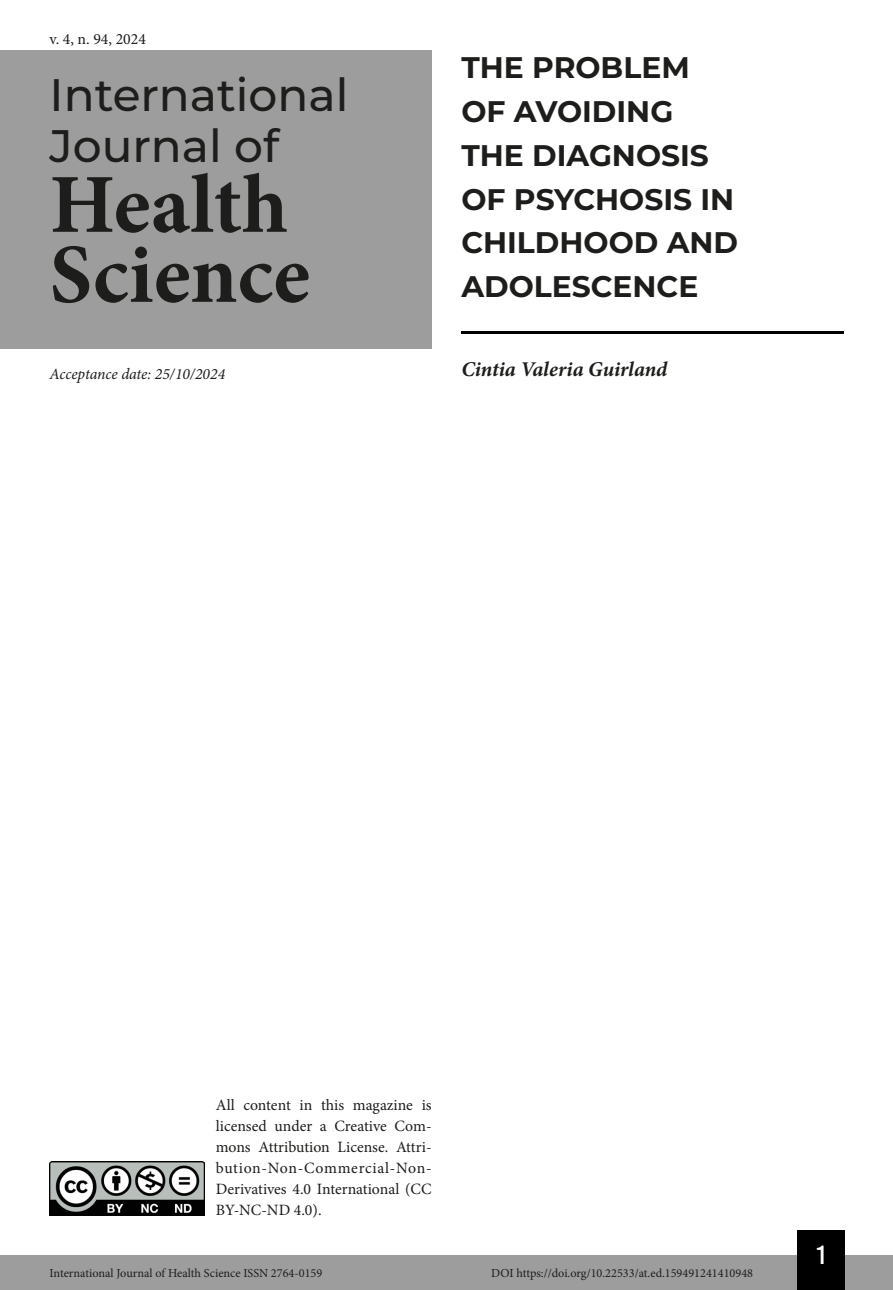
<style>
.page{position:relative;width:893px;height:1290px;background:#fff}
.page>*{position:absolute;margin:0;border:0;box-sizing:border-box;transform-origin:0 0}
.t1{font:700 84px/70px "Minion Pro";color:#1d1d1b}
.t2{font:500 45.5px/50.8px "Montserrat";color:#1d1d1b}
.Título_Artigo{font:700 29.75px/43.8px "Montserrat";color:#1d1d1b}
.t3{font:26.25px "Bebas Kai";color:#fff}
.Autor{font:italic 700 21px "Minion Pro";letter-spacing:-.005em;color:#1d1d1b}
.t4{font:15.75px/21px "Minion Pro";color:#1d1d1b;text-align:justify}
.v__n___Ano{font:italic 15.75px "Minion Pro";letter-spacing:-.005em;color:#1d1d1b}
.t5{font:12.25px "Minion Pro";color:#1d1d1b}
</style>
<div class="page">
<div style="left:0;top:1255px;width:893px;height:35px;background:#9d9d9d"></div>
<div style="left:797px;top:1230px;width:48px;height:60px;background:#000"></div>
<img style="left:50px;top:1161px;width:154px;height:54px">
<div style="left:0;top:50px;width:432px;height:298px;background:#9d9d9d"></div>
<hr style="left:461px;top:331px;width:382px;height:3px;background:#000">
<p class="t4" style="left:50px;top:28px;width:98px">v. 4, n. 94, 2024</p>
<h2 class="t2" style="left:50px;top:68px;width:300px">International<br>Journal of</h2>
<h1 class="t1" style="left:50px;top:169px;width:262px">Health<br>Science</h1>
<p class="v__n___Ano" style="left:50px;top:363px;width:177px">Acceptance date: 25/10/2024</p>
<p class="Título_Artigo" style="left:461px;top:44px;width:278px">THE PROBLEM<br>OF AVOIDING<br>THE DIAGNOSIS<br>OF PSYCHOSIS IN<br>CHILDHOOD AND<br>ADOLESCENCE</p>
<p class="Autor" style="left:461px;top:354px;width:208px">Cintia Valeria Guirland</p>
<p class="t4" style="left:216px;top:1095px;width:217px">All content in this magazine is licensed under a Creative Com&shy;mons Attribution License. Attri&shy;bution-Non-Commercial-Non-Derivatives 4.0 International (CC BY-NC-ND 4.0).</p>
<p class="t5" style="left:50px;top:1265px;width:274px">International Journal of Health Science ISSN 2764-0159</p>
<p class="t5" style="left:491px;top:1265px;width:263px">DOI https://doi.org/10.22533/at.ed.159491241410948</p>
<h3 class="t3" style="left:817px;top:1241px;width:10px">1</h3>
</div>
